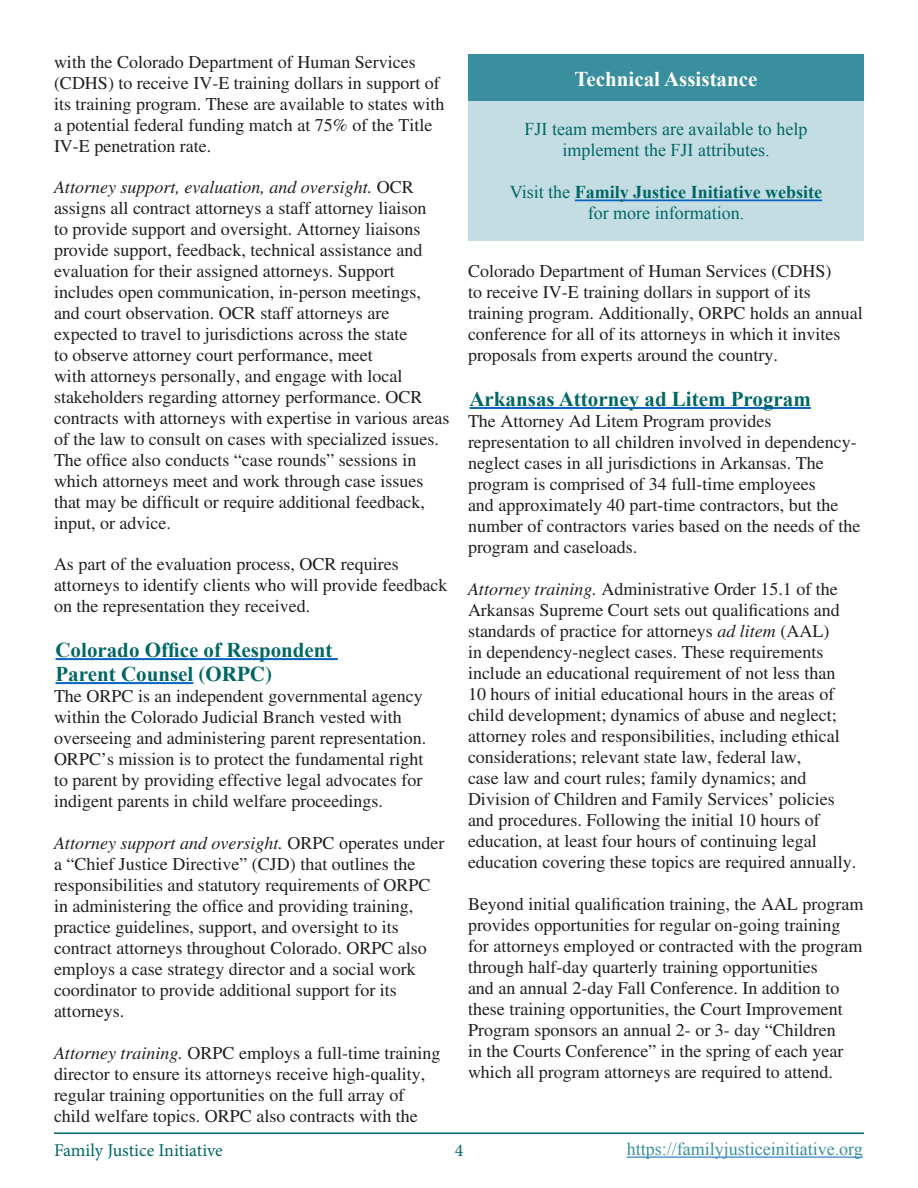
<style>
.page{position:relative;width:918px;height:1188px;background:#fff}
.page>*{position:absolute;margin:0;border:0;box-sizing:border-box;transform-origin:0 0}
.Heading_2{font:700 21px/24px "Times New Roman";color:#066}
.t1{font:700 21px "Times New Roman";color:#fff}
.Body_Text{font:18px/21px "Times";color:#231f20}
.t2{font:18px/21px "Times New Roman";color:#066;text-align:center}
.t3{font:700 18px/21px "Times New Roman";color:#066;text-align:center}
.t4{font:18px "Times New Roman";color:#398f9d}
.t5{font:18px "Minion Pro";letter-spacing:-.005em;color:#066}
.s1{font-style:italic}
.s2{font-family:"Times"}
.s3{font-weight:400}
</style>
<div class="page">
<hr style="left:627px;top:1157px;width:236px;height:1px;background:#0563c1">
<hr style="left:54px;top:1132px;width:810px;height:2px;background:#066">
<hr style="left:56px;top:658px;width:282px;height:2px;background:#0563c1">
<hr style="left:56px;top:682px;width:137px;height:2px;background:#0563c1">
<hr style="left:470px;top:407px;width:341px;height:2px;background:#0563c1">
<div style="left:468px;top:54px;width:396px;height:51px;background:#398f9d"></div>
<div style="left:468px;top:102px;width:396px;height:139px;background:#c4dde2"></div>
<hr style="left:575px;top:200px;width:247px;height:1px;background:#0563c1">
<p class="Body_Text" style="left:54px;top:51px;width:392px">with the Colorado Department of Human Services (CDHS) to receive IV-E training dollars in support of its training program. These are available to states with a potential federal funding match at 75% of the Title IV-E penetration rate.</p>
<p class="Body_Text" style="left:54px;top:176px;width:397px"><span class="s1">Attorney support, evaluation, and oversight.</span> OCR assigns all contract attorneys a staff attorney liaison<br>to provide support and oversight. Attorney liaisons provide support, feedback, technical assistance and evaluation for their assigned attorneys. Support includes open communication, in-person meetings, and court observation. OCR staff attorneys are expected to travel to jurisdictions across the state<br>to observe attorney court performance, meet<br>with attorneys personally, and engage with local stakeholders regarding attorney performance. OCR contracts with attorneys with expertise in various areas of the law to consult on cases with specialized issues.<br>The office also conducts “case rounds” sessions in which attorneys meet and work through case issues that may be difficult or require additional feedback, input, or advice.</p>
<p class="Body_Text" style="left:54px;top:553px;width:395px">As part of the evaluation process, OCR requires attorneys to identify clients who will provide feedback on the representation they received.</p>
<p class="Heading_2" style="left:56px;top:637px;width:279px">Colorado Office of Respondent<br>Parent Counsel <span class="s2">(ORPC)</span></p>
<p class="Body_Text" style="left:54px;top:685px;width:374px">The ORPC is an independent governmental agency within the Colorado Judicial Branch vested with overseeing and administering parent representation.<br>ORPC’s mission is to protect the fundamental right to parent by providing effective legal advocates for indigent parents in child welfare proceedings.</p>
<p class="Body_Text" style="left:54px;top:832px;width:392px"><span class="s1">Attorney support and oversight.</span> ORPC operates under a “Chief Justice Directive” (CJD) that outlines the responsibilities and statutory requirements of ORPC in administering the office and providing training, practice guidelines, support, and oversight to its contract attorneys throughout Colorado. ORPC also employs a case strategy director and a social work coordinator to provide additional support for its attorneys.</p>
<p class="Body_Text" style="left:54px;top:1042px;width:388px"><span class="s1">Attorney training.</span> ORPC employs a full-time training director to ensure its attorneys receive high-quality, regular training opportunities on the full array of child welfare topics. ORPC also contracts with the</p>
<p class="t1" style="left:575px;top:64px;width:184px">Technical Assistance</p>
<p class="t2" style="left:525px;top:119px;width:284px">FJI team members are available to help implement the FJI attributes.</p>
<p class="t3" style="left:510px;top:181px;width:314px"><span class="s3">Visit the</span> Family Justice Initiative website <span class="s3">for more information.</span></p>
<p class="Body_Text" style="left:468px;top:260px;width:396px">Colorado Department of Human Services (CDHS)<br>to receive IV-E training dollars in support of its training program. Additionally, ORPC holds an annual conference for all of its attorneys in which it invites proposals from experts around the country.</p>
<p class="Heading_2" style="left:470px;top:386px;width:343px">Arkansas Attorney ad Litem Program</p>
<p class="Body_Text" style="left:468px;top:410px;width:394px">The Attorney Ad Litem Program provides representation to all children involved in dependency&shy;neglect cases in all jurisdictions in Arkansas. The program is comprised of 34 full-time employees<br>and approximately 40 part-time contractors, but the number of contractors varies based on the needs of the program and caseloads.</p>
<p class="Body_Text" style="left:468px;top:578px;width:390px"><span class="s1">Attorney training.</span> Administrative Order 15.1 of the Arkansas Supreme Court sets out qualifications and standards of practice for attorneys <span class="s1">ad litem</span> (AAL)<br>in dependency-neglect cases. These requirements include an educational requirement of not less than 10 hours of initial educational hours in the areas of child development; dynamics of abuse and neglect; attorney roles and responsibilities, including ethical considerations; relevant state law, federal law,<br>case law and court rules; family dynamics; and Division of Children and Family Services’ policies and procedures. Following the initial 10 hours of education, at least four hours of continuing legal education covering these topics are required annually.</p>
<p class="Body_Text" style="left:468px;top:893px;width:397px">Beyond initial qualification training, the AAL program provides opportunities for regular on-going training for attorneys employed or contracted with the program through half-day quarterly training opportunities<br>and an annual 2-day Fall Conference. In addition to these training opportunities, the Court Improvement Program sponsors an annual 2- or 3- day “Children<br>in the Courts Conference” in the spring of each year which all program attorneys are required to attend.</p>
<p class="t5" style="left:54px;top:1138px;width:170px">Family Justice Initiative</p>
<p class="t5" style="left:455px;top:1138px;width:10px">4</p>
<p class="t4" style="left:627px;top:1137px;width:238px">https://familyjusticeinitiative.org</p>
</div>
